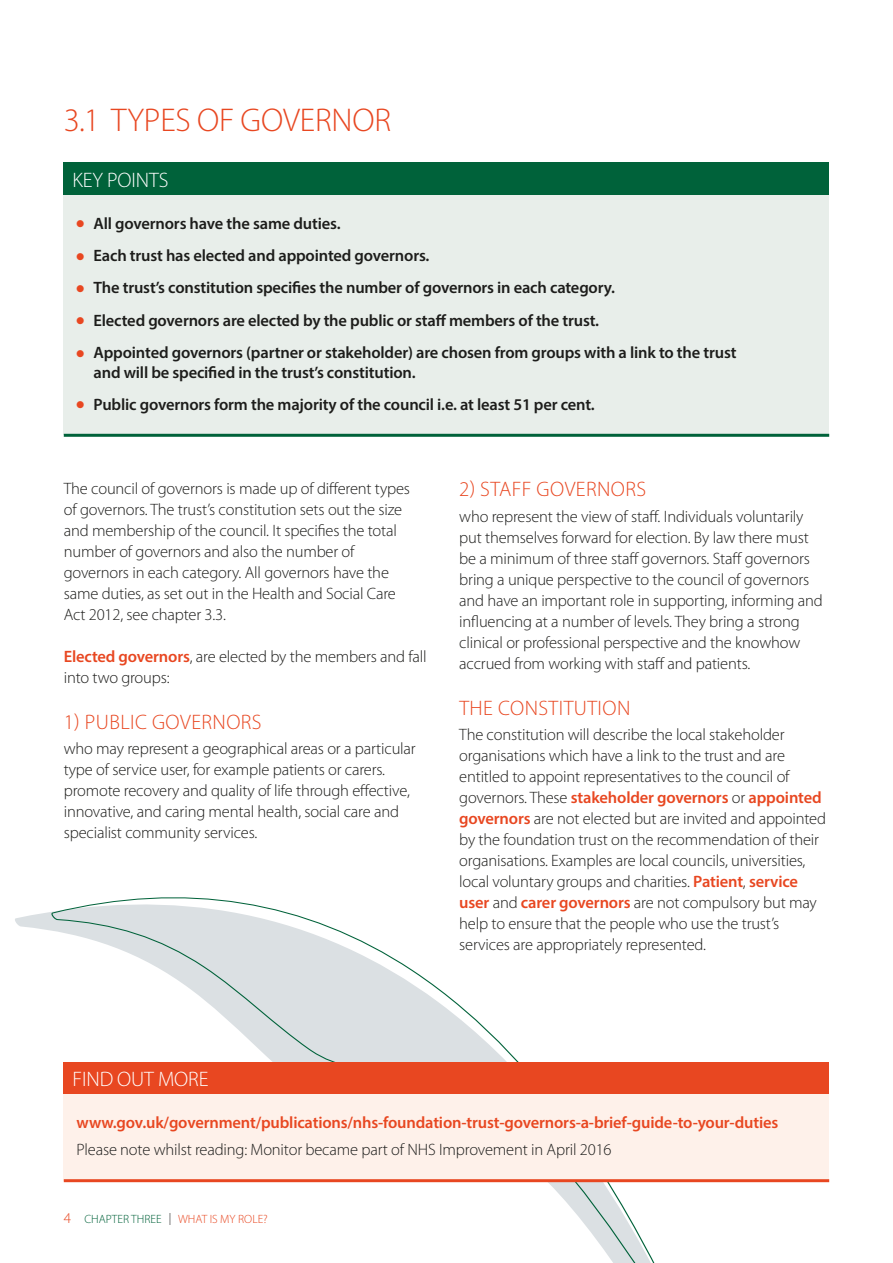
<style>
.page{position:relative;width:893px;height:1263px;background:#fff}
.page>*{position:absolute;margin:0;border:0;box-sizing:border-box;transform-origin:0 0}
.t1{font:300 33px "Myriad Pro";letter-spacing:-.005em;color:#e84721}
.t2{font:300 21px "Myriad Pro";letter-spacing:.02em;color:#e84721}
.t3{font:300 21px "Myriad Pro";letter-spacing:-.005em;color:#fff}
.t4{font:300 16.5px/21px "Myriad Pro";letter-spacing:-.01em;color:#1d1d1b}
.t5{font:600 16.5px/19.5px "Myriad Pro";letter-spacing:-.01em;color:#1d1d1b}
.t6{font:600 16.5px "Myriad Pro";letter-spacing:-.01em;color:#e84721}
.t7{font:300 12px "Myriad Pro";color:#e84721}
.s1{color:#e84721}
.s2{font-weight:600;color:#e84721}
.s3{font-size:15px}
.s4{color:#00623a}
.s5{color:#1d1d1b}
</style>
<div class="page">
<svg style="left:15px;top:897px;width:801px;height:366px"></svg>
<div style="left:64px;top:163px;width:765px;height:32px;background:#00623a"></div>
<div style="left:64px;top:195px;width:765px;height:240px;background:#e8eeea"></div>
<hr style="left:64px;top:434px;width:765px;height:3px;background:#00623a">
<div style="left:64px;top:1062px;width:765px;height:32px;background:#e84721"></div>
<div style="left:64px;top:1094px;width:765px;height:87px;background:#fef1ea"></div>
<hr style="left:64px;top:1179px;width:765px;height:3px;background:#e84721">
<h1 class="t1" style="left:64px;top:102px;width:329px">3.1 TYPES OF GOVERNOR</h1>
<p class="t3" style="left:72px;top:168px;width:97px">KEY POINTS</p>
<p class="t5" style="left:77px;top:213px;width:265px"><span class="s1">●</span> All governors have the same duties.</p>
<p class="t5" style="left:77px;top:245px;width:354px"><span class="s1">●</span> Each trust has elected and appointed governors.</p>
<p class="t5" style="left:77px;top:278px;width:540px"><span class="s1">●</span> The trust’s constitution specifies the number of governors in each category.</p>
<p class="t5" style="left:77px;top:310px;width:524px"><span class="s1">●</span> Elected governors are elected by the public or staff members of the trust.</p>
<p class="t5" style="left:94px;top:342px;width:644px;text-indent:-17px"><span class="s1">●</span> Appointed governors (partner or stakeholder) are chosen from groups with a link to the trust and will be specified in the trust’s constitution.</p>
<p class="t5" style="left:77px;top:394px;width:520px"><span class="s1">●</span> Public governors form the majority of the council i.e. at least 51 per cent.</p>
<p class="t4" style="left:64px;top:478px;width:348px">The council of governors is made up of different types of governors. The trust’s constitution sets out the size and membership of the council. It specifies the total number of governors and also the number of governors in each category. All governors have the same duties, as set out in the Health and Social Care Act 2012, see chapter 3.3.</p>
<p class="t4" style="left:64px;top:646px;width:364px"><span class="s2">Elected governors</span>, are elected by the members and fall into two groups:</p>
<p class="t2" style="left:64px;top:710px;width:199px">1) PUBLIC GOVERNORS</p>
<p class="t4" style="left:64px;top:739px;width:354px">who may represent a geographical areas or a particular type of service user, for example patients or carers. promote recovery and quality of life through effective, innovative, and caring mental health, social care and specialist community services.</p>
<p class="t2" style="left:459px;top:478px;width:188px">2) STAFF GOVERNORS</p>
<p class="t4" style="left:459px;top:506px;width:365px">who represent the view of staff. Individuals voluntarily put themselves forward for election. By law there must be a minimum of three staff governors. Staff governors bring a unique perspective to the council of governors and have an important role in supporting, informing and influencing at a number of levels. They bring a strong clinical or professional perspective and the knowhow accrued from working with staff and patients.</p>
<p class="t2" style="left:459px;top:696px;width:172px">THE CONSTITUTION</p>
<p class="t4" style="left:459px;top:724px;width:368px">The constitution will describe the local stakeholder organisations which have a link to the trust and are entitled to appoint representatives to the council of governors. These <span class="s2">stakeholder governors</span> or <span class="s2">appointed governors</span> are not elected but are invited and appointed by the foundation trust on the recommendation of their organisations. Examples are local councils, universities, local voluntary groups and charities. <span class="s2">Patient</span>, <span class="s2">service user</span> and <span class="s2">carer governors</span> are not compulsory but may help to ensure that the people who use the trust’s services are appropriately represented.</p>
<p class="t3" style="left:72px;top:1067px;width:138px">FIND OUT MORE</p>
<p class="t6" style="left:77px;top:1112px;width:703px">www.gov.uk/government/publications/nhs-foundation-trust-governors-a-brief-guide-to-your-duties</p>
<p class="t4" style="left:77px;top:1139px;width:537px">Please note whilst reading: Monitor became part of NHS Improvement in April 2016</p>
<p class="t7" style="left:64px;top:1212px;width:206px"><span class="s3">4</span> <span class="s4">CHAPTER THREE</span> <span class="s5">|</span> WHAT IS MY ROLE?</p>
</div>
